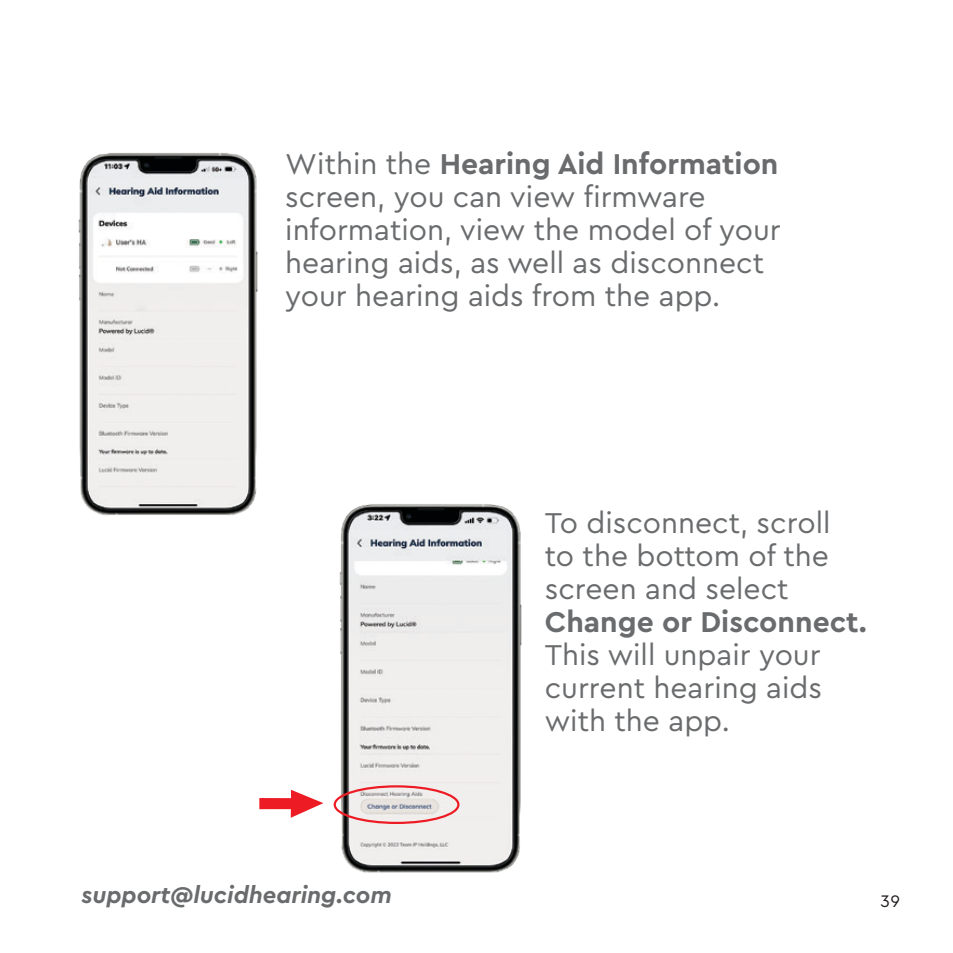
<style>
.page{position:relative;width:953px;height:953px;background:#fff}
.page>*{position:absolute;margin:0;border:0;box-sizing:border-box;transform-origin:0 0}
.t1{font:30px/33px "Cera PRO";color:#696b6d;text-align:justify}
.t2{font:700 30px "Cera PRO";color:#696b6d}
.t3{font:italic 700 24px "Cera Pro";color:#696b6d}
.t4{font:17.4px "Cera PRO";color:#231f20}
.s1{font-weight:700}
</style>
<div class="page">
<img style="left:78px;top:153px;width:180px;height:363px">
<img style="left:336px;top:504px;width:186px;height:369px">
<div style="left:333px;top:785px;width:126px;height:39px;border:2px solid #ed1c24;border-radius:50%"></div>
<svg style="left:259px;top:789px;width:64px;height:28px"></svg>
<p class="t1" style="left:285px;top:146px;width:497px;text-align:left">Within the <span class="s1">Hearing Aid Information </span>screen, you can view firmware information, view the model of your hearing aids, as well as disconnect your hearing aids from the app.</p>
<p class="t1" style="left:544px;top:505px;width:287px">To disconnect, scroll to the bottom of the screen and select</p>
<p class="t2" style="left:544px;top:602px;width:323px">Change or Disconnect.</p>
<p class="t1" style="left:544px;top:637px;width:279px">This will unpair your current hearing aids with the app.</p>
<p class="t3" style="left:82px;top:879px;width:312px">support@lucidhearing.com</p>
<p class="t4" style="left:880px;top:889px;width:21px">39</p>
</div>
